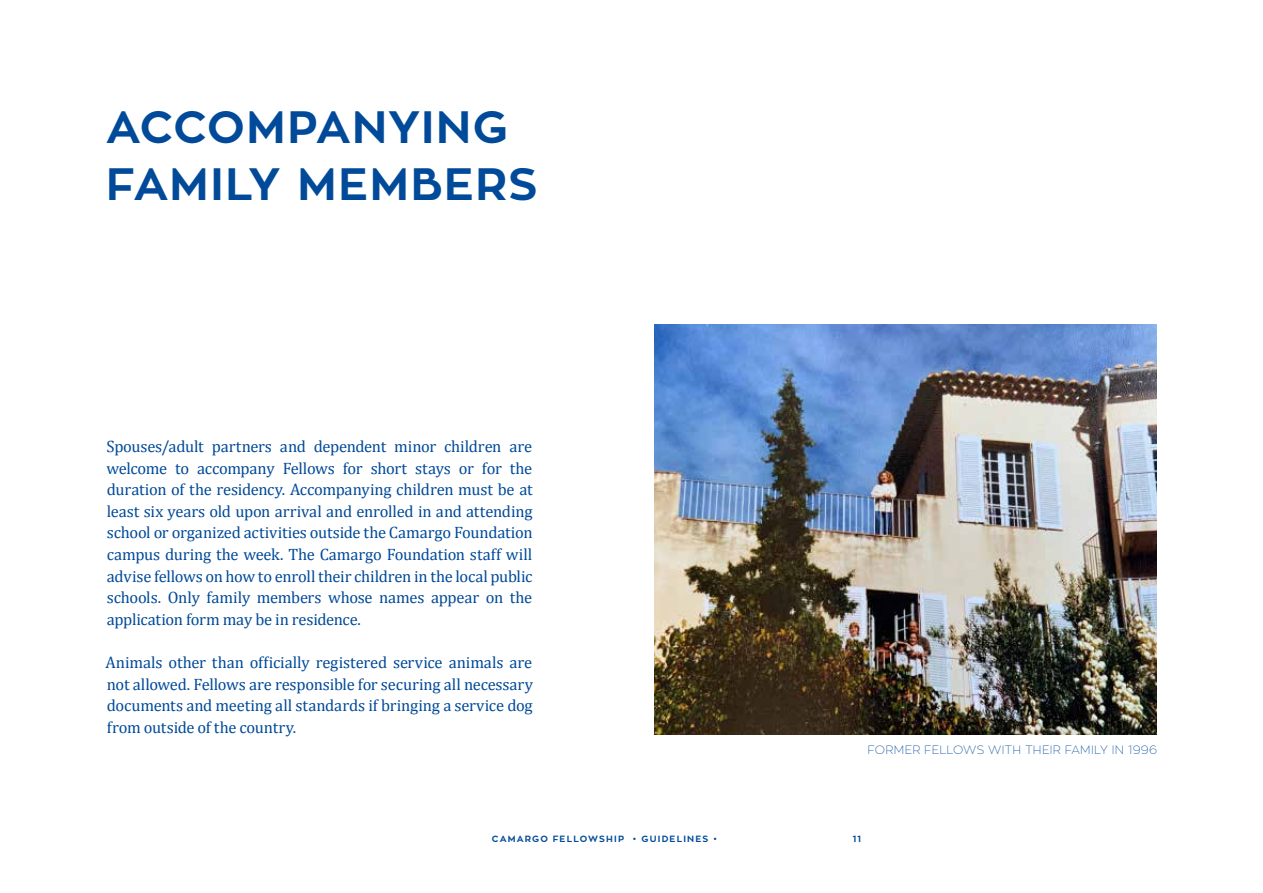
<style>
.page{position:relative;width:1263px;height:893px;background:#fff}
.page>*{position:absolute;margin:0;border:0;box-sizing:border-box;transform-origin:0 0}
.t1{font:700 45px/57px "Zona Pro";letter-spacing:.03em;color:#004a99}
.t2{font:16.5px/21.6px "Cambria";letter-spacing:-.015em;color:#004a99;text-align:justify}
.t3{font:100 12px "Zona Pro";letter-spacing:.005em;color:#004a99}
.t4{font:700 9px "Zona Pro";letter-spacing:.13em;color:#004a99}
</style>
<div class="page">
<img style="left:654px;top:324px;width:503px;height:410px">
<h1 class="t1" style="left:106px;top:99px;width:433px">ACCOMPANYING<br>FAMILY MEMBERS</h1>
<p class="t2" style="left:106px;top:435px;width:428px">Spouses/adult partners and dependent minor children are welcome to accompany Fellows for short stays or for the duration of the residency. Accompanying children must be at least six years old upon arrival and enrolled in and attending school or organized activities outside the Camargo Foundation campus during the week. The Camargo Foundation staff will advise fellows on how to enroll their children in the local public schools. Only family members whose names appear on the application form may be in residence.</p>
<p class="t2" style="left:105px;top:651px;width:429px">Animals other than officially registered service animals are not allowed. Fellows are responsible for securing all necessary documents and meeting all standards if bringing a service dog from outside of the country.</p>
<p class="t3" style="left:867px;top:742px;width:291px">FORMER FELLOWS WITH THEIR FAMILY IN 1996</p>
<p class="t4" style="left:492px;top:833px;width:227px">CAMARGO FELLOWSHIP • GUIDELINES •</p>
<p class="t4" style="left:853px;top:833px;width:10px">11</p>
</div>
